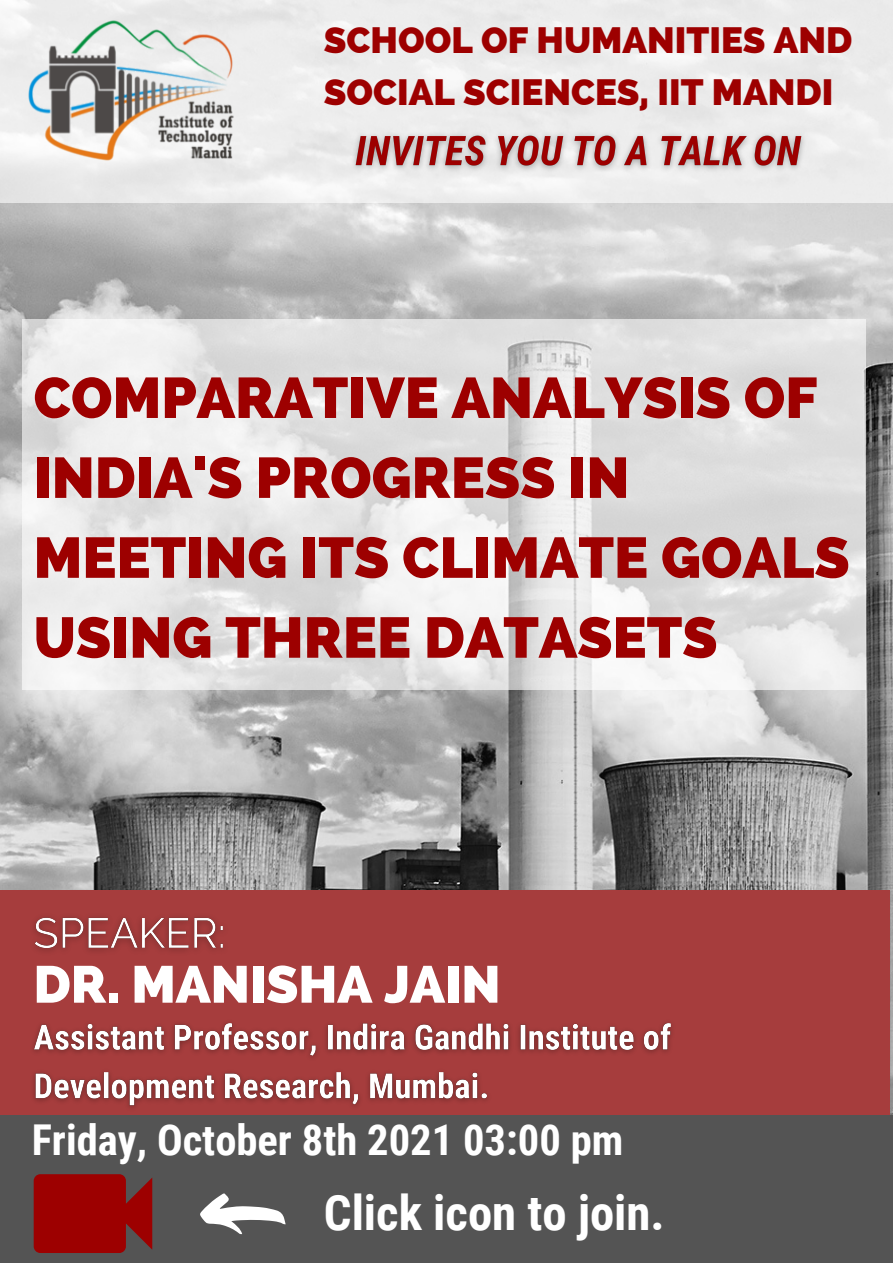
<style>
.page{position:relative;width:893px;height:1263px;background:#fff}
.page>*{position:absolute;margin:0;border:0;box-sizing:border-box;transform-origin:0 0}
.t1{font:800 57.15px/79.9px "Raleway";color:#9d0000}
.t2{font:800 51.97px "Raleway";color:#fff}
.t3{font:700 48.75px "Roboto Condensed";color:#fff}
.t4{font:700 42.53px "Roboto Condensed";color:#fff}
.t5{font:800 36.67px "Raleway";color:#9d0000}
</style>
<div class="page">
<img style="left:0;top:203px;width:893px;height:912px">
<div style="left:0;top:890px;width:889px;height:225px;background:#a63d3d"></div>
<div style="left:0;top:1115px;width:893px;height:148px;background:#545454"></div>
<div style="left:0;top:0;width:893px;height:203px;background:#ececec"></div>
<img style="left:22px;top:1px;width:212px;height:160px">
<svg style="left:34px;top:1174px;width:118px;height:79px;background:#950808"></svg>
<svg style="left:200px;top:1193px;width:86px;height:41px"></svg>
<svg style="left:22px;top:320px;width:843px;height:370px;fill:#e2e2e2"></svg>
<img style="left:354px;top:133px;width:450px;height:54px">
<img style="left:33px;top:1023px;width:639px;height:85px">
<img style="left:34px;top:917px;width:189px;height:34px">
<p class="t5" style="left:324px;top:19px;width:530px">SCHOOL OF HUMANITIES AND</p>
<p class="t5" style="left:324px;top:70px;width:511px">SOCIAL SCIENCES, IIT MANDI</p>
<p class="t1" style="left:34px;top:358px;width:817px">COMPARATIVE ANALYSIS OF<br>INDIA'S PROGRESS IN<br>MEETING ITS CLIMATE GOALS<br>USING THREE DATASETS</p>
<p class="t2" style="left:34px;top:954px;width:468px">DR. MANISHA JAIN</p>
<p class="t4" style="left:32px;top:1115px;width:593px">Friday, October 8th 2021 03:00 pm</p>
<p class="t3" style="left:324px;top:1185px;width:342px">Click icon to join.</p>
</div>
